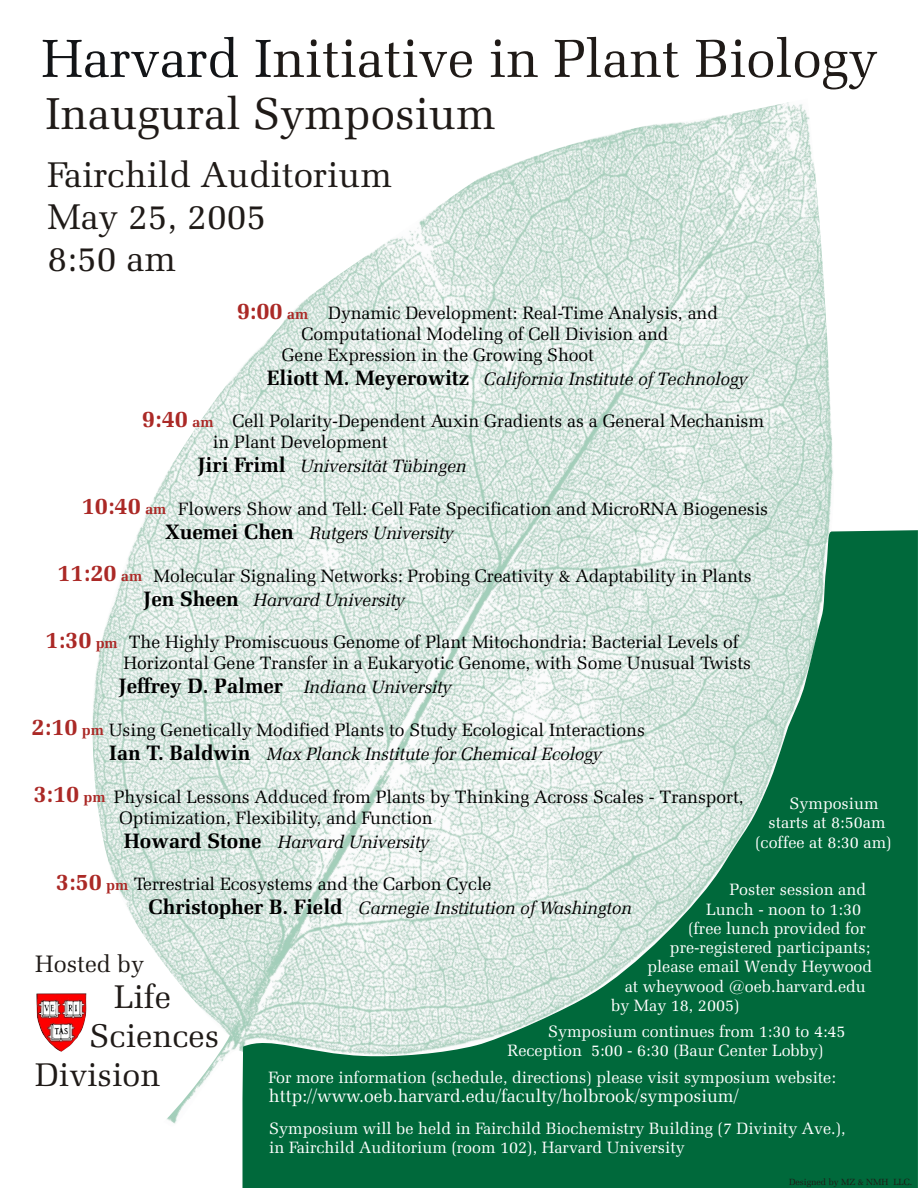
<style>
.page{position:relative;width:918px;height:1188px;background:#fff}
.page>*{position:absolute;margin:0;border:0;box-sizing:border-box;transform-origin:0 0}
.t1{font:54px "Zapf Ellipt BT";color:#1f1a17}
.t2{font:45px "Zapf Ellipt BT";color:#1f1a17}
.t3{font:36px/42px "Zapf Ellipt BT";color:#1f1a17}
.t4{font:33px "Zapf Ellipt BT";color:#1f1a17}
.t5{font:700 24px "Zapf Ellipt BT";color:#ab2926}
.t6{font:24px "Zapf Ellipt BT";color:#1f1a17}
.t7{font:18px/23.9px "Zapf Ellipt BT";letter-spacing:-.005em;color:#000}
.t8{font:italic 18px "Zapf Ellipt BT";letter-spacing:-.005em;color:#000}
.t9{font:18px "Zapf Ellipt BT";color:#fff}
.t10{font:16.5px/19.2px "Zapf Ellipt BT";color:#fff}
.t11{font:9px "Zapf Ellipt BT";color:#1f1a17}
.s1{color:#121417}
.s2{font-size:15px}
.s3{font-weight:700;font-style:normal;font-size:21px}
.s4{font-weight:700;font-size:21px}
.s5{font-style:italic}
</style>
<div class="page">
<img style="left:92px;top:102px;width:741px;height:1050px">
<svg style="left:243px;top:530px;width:675px;height:658px;background:#7eb29b"></svg>
<img style="left:36px;top:993px;width:51px;height:59px">
<h1 class="t1" style="left:41px;top:36px;width:838px"><span class="s1">Harvard I</span>nitiative in Plant Biology</h1>
<h2 class="t2" style="left:45px;top:95px;width:452px">Inaugural Symposium</h2>
<h3 class="t3" style="left:47px;top:157px;width:346px">Fairchild Auditorium<br>May 25, 2005<br>8:50 am</h3>
<h3 class="t5" style="left:237px;top:301px;width:73px">9:00 <span class="s2">am</span></h3>
<p class="t7" style="left:328px;top:302px;width:391px">Dynamic Development: Real-Time Analysis, and</p>
<p class="t7" style="left:302px;top:323px;width:368px">Computational Modeling of Cell Division and</p>
<p class="t7" style="left:282px;top:344px;width:314px">Gene Expression in the Growing Shoot</p>
<p class="t8" style="left:267px;top:371px;width:482px"><span class="s3">Eliott M. Meyerowitz</span> California Institute of Technology</p>
<p class="t7" style="left:213px;top:412px;width:553px;line-height:21px;text-indent:20px">Cell Polarity-Dependent Auxin Gradients as a General Mechanism in Plant Development</p>
<p class="t8" style="left:198px;top:459px;width:270px"><span class="s3">Jiri Friml</span> Universität Tübingen</p>
<p class="t7" style="left:165px;top:498px;width:605px;text-indent:13px">Flowers Show and Tell: Cell Fate Specification and MicroRNA Biogenesis<br><span class="s4">Xuemei Chen</span> <span class="s5">Rutgers University</span></p>
<p class="t7" style="left:144px;top:565px;width:610px;text-indent:10px">Molecular Signaling Networks: Probing Creativity &amp; Adaptability in Plants<br><span class="s4">Jen Sheen</span> <span class="s5">Harvard University</span></p>
<p class="t7" style="left:123px;top:633px;width:629px;line-height:21px">The Highly Promiscuous Genome of Plant Mitochondria: Bacterial Levels of<br>Horizontal Gene Transfer in a Eukaryotic Genome, with Some Unusual Twists</p>
<p class="t8" style="left:119px;top:680px;width:334px"><span class="s3">Jeffrey D. Palmer</span> Indiana University</p>
<p class="t7" style="left:109px;top:719px;width:538px">Using Genetically Modified Plants to Study Ecological Interactions<br><span class="s4">Ian T. Baldwin</span> <span class="s5">Max Planck Institute for Chemical Ecology</span></p>
<p class="t7" style="left:114px;top:788px;width:632px;line-height:21px">Physical Lessons Adduced from Plants by Thinking Across Scales - Transport,<br>Optimization, Flexibility, and Function</p>
<p class="t8" style="left:124px;top:834px;width:307px"><span class="s3">Howard Stone</span> Harvard University</p>
<p class="t7" style="left:149px;top:874px;width:485px;text-indent:-15px">Terrestrial Ecosystems and the Carbon Cycle<br><span class="s4">Christopher B. Field</span> <span class="s5">Carnegie Institution of Washington</span></p>
<h3 class="t5" style="left:142px;top:409px;width:73px">9:40 <span class="s2">am</span></h3>
<h3 class="t5" style="left:82px;top:496px;width:86px">10:40 <span class="s2">am</span></h3>
<h3 class="t5" style="left:57px;top:562px;width:86px">11:20 <span class="s2">am</span></h3>
<h3 class="t5" style="left:46px;top:630px;width:74px">1:30 <span class="s2">pm</span></h3>
<h3 class="t5" style="left:32px;top:717px;width:74px">2:10 <span class="s2">pm</span></h3>
<h3 class="t5" style="left:33px;top:783px;width:74px">3:10 <span class="s2">pm</span></h3>
<p class="t10" style="left:790px;top:795px;width:90px">Symposium</p>
<p class="t10" style="left:769px;top:815px;width:118px">starts at 8:50am</p>
<p class="t10" style="left:755px;top:834px;width:138px">(coffee at 8:30 am)</p>
<p class="t10" style="left:730px;top:881px;width:138px">Poster session and</p>
<p class="t10" style="left:706px;top:901px;width:157px">Lunch - noon to 1:30</p>
<p class="t10" style="left:688px;top:920px;width:179px">(free lunch provided for</p>
<p class="t10" style="left:670px;top:939px;width:202px">pre-registered participants;</p>
<p class="t10" style="left:647px;top:959px;width:226px">please email Wendy Heywood</p>
<p class="t10" style="left:625px;top:978px;width:243px">at wheywood @oeb.harvard.edu</p>
<p class="t10" style="left:611px;top:997px;width:130px">by May 18, 2005)</p>
<p class="t10" style="left:508px;top:1023px;width:340px;text-indent:41px">Symposium continues from 1:30 to 4:45<br>Reception 5:00 - 6:30 (Baur Center Lobby)</p>
<p class="t10" style="left:268px;top:1069px;width:569px">For more information (schedule, directions) please visit symposium website:</p>
<p class="t10" style="left:269px;top:1120px;width:578px">Symposium will be held in Fairchild Biochemistry Building (7 Divinity Ave.), in Fairchild Auditorium (room 102), Harvard University</p>
<p class="t11" style="left:789px;top:1178px;width:125px">Designed by MZ &amp; NMH LLC.</p>
<h3 class="t5" style="left:56px;top:872px;width:74px">3:50 <span class="s2">pm</span></h3>
<h3 class="t6" style="left:35px;top:954px;width:110px">Hosted by</h3>
<h3 class="t4" style="left:114px;top:983px;width:58px">Life</h3>
<h3 class="t4" style="left:90px;top:1022px;width:131px">Sciences</h3>
<h3 class="t4" style="left:35px;top:1061px;width:127px">Division</h3>
<p class="t9" style="left:269px;top:1089px;width:471px">http://www.oeb.harvard.edu/faculty/holbrook/symposium/</p>
</div>
